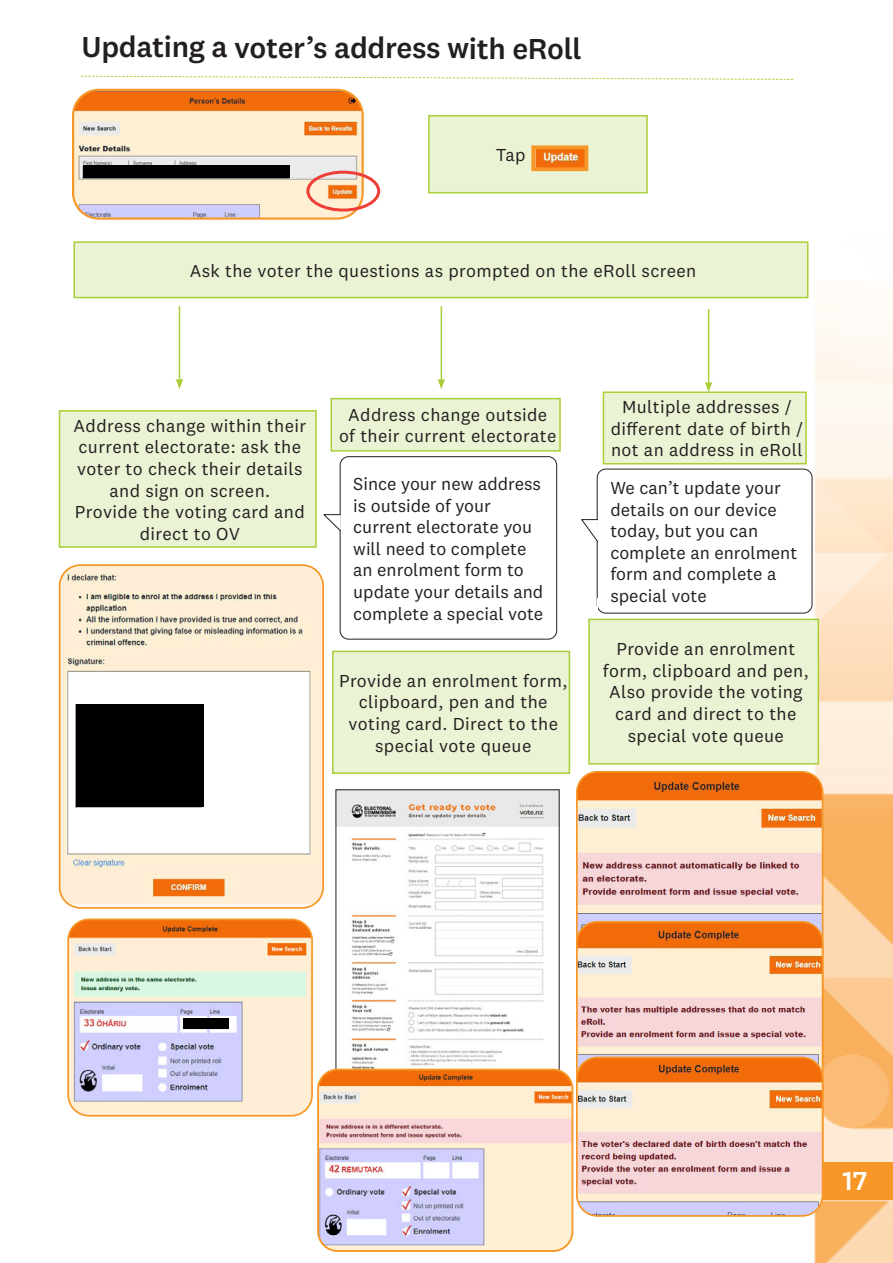
<style>
.page{position:relative;width:893px;height:1263px;background:#fff}
.page>*{position:absolute;margin:0;border:0;box-sizing:border-box;transform-origin:0 0}
.t1{font:500 30px "National 2";letter-spacing:-.015em;color:#231f20}
.t2{font:500 27px "National 2";color:#fff}
.t3{font:18px/21.6px "National 2";letter-spacing:.02em;color:#231f20;text-align:center}
.t4{font:18px/21.6px "National 2";color:#231f20}
</style>
<div class="page">
<img style="left:807px;top:241px;width:86px;height:1022px">
<div style="left:816px;top:1162px;width:77px;height:37px;background:#f79727"></div>
<svg style="left:81px;top:76px;width:713px;height:4px"></svg>
<img style="left:74px;top:91px;width:289px;height:126px">
<div style="left:72px;top:89px;width:292px;height:131px;border:2px solid #f79727;border-radius:26px"></div>
<div style="left:306px;top:171px;width:74px;height:41px;border:3px solid #ee3e35;border-radius:50%"></div>
<div style="left:429px;top:116px;width:218px;height:77px;background:#eaf3d4"></div>
<div style="left:428px;top:115px;width:220px;height:78px;border:2px solid #a9cf38"></div>
<img style="left:536px;top:150px;width:47px;height:16px">
<div style="left:531px;top:145px;width:57px;height:26px;border:4px solid #f79727"></div>
<div style="left:74px;top:242px;width:734px;height:56px;background:#eaf3d4"></div>
<div style="left:74px;top:241px;width:734px;height:57px;border:2px solid #a9cf38"></div>
<hr style="left:179px;top:306px;width:1px;height:75px;background:#a9cf38">
<svg style="left:176px;top:379px;width:7px;height:10px"></svg>
<img style="left:60px;top:567px;width:261px;height:337px">
<div style="left:59px;top:564px;width:265px;height:345px;border:2px solid #f79727;border-radius:21px"></div>
<img style="left:338px;top:791px;width:220px;height:278px">
<div style="left:60px;top:411px;width:256px;height:136px;background:#eaf3d4"></div>
<div style="left:59px;top:410px;width:258px;height:138px;border:2px solid #a9cf38"></div>
<div style="left:331px;top:399px;width:229px;height:52px;background:#eaf3d4"></div>
<div style="left:330px;top:398px;width:231px;height:54px;border:2px solid #a9cf38"></div>
<div style="left:603px;top:392px;width:203px;height:72px;background:#eaf3d4"></div>
<div style="left:603px;top:391px;width:204px;height:73px;border:2px solid #a9cf38"></div>
<div style="left:597px;top:469px;width:215px;height:144px;background:#fff;border-radius:9px"></div>
<div style="left:597px;top:469px;width:215px;height:144px;border:1px solid #231f20;border-radius:9px"></div>
<svg style="left:581px;top:519px;width:18px;height:24px"></svg>
<div style="left:589px;top:619px;width:229px;height:145px;background:#eaf3d4"></div>
<div style="left:588px;top:619px;width:231px;height:146px;border:2px solid #a9cf38"></div>
<hr style="left:441px;top:306px;width:1px;height:75px;background:#a9cf38">
<svg style="left:437px;top:379px;width:8px;height:10px"></svg>
<hr style="left:708px;top:309px;width:1px;height:75px;background:#a9cf38">
<svg style="left:705px;top:382px;width:7px;height:10px"></svg>
<img style="left:578px;top:772px;width:245px;height:150px">
<img style="left:577px;top:922px;width:246px;height:135px">
<img style="left:577px;top:1057px;width:246px;height:159px">
<div style="left:576px;top:1056px;width:247px;height:161px;border:2px solid #f79727;border-radius:21px"></div>
<div style="left:340px;top:456px;width:217px;height:183px;border:1px solid #231f20;border-radius:9px"></div>
<svg style="left:323px;top:514px;width:19px;height:18px"></svg>
<div style="left:333px;top:651px;width:236px;height:122px;background:#eaf3d4"></div>
<div style="left:332px;top:651px;width:238px;height:123px;border:2px solid #a9cf38"></div>
<img style="left:69px;top:921px;width:243px;height:195px">
<div style="left:67px;top:918px;width:246px;height:198px;border:2px solid #f79727;border-radius:21px"></div>
<img style="left:320px;top:1069px;width:252px;height:182px">
<div style="left:317px;top:1069px;width:256px;height:183px;border:2px solid #f79727;border-radius:19px"></div>
<div style="left:83px;top:165px;width:207px;height:13px;background:#000"></div>
<div style="left:76px;top:704px;width:127px;height:103px;background:#000"></div>
<div style="left:183px;top:1018px;width:46px;height:10px;background:#000"></div>
<p class="t1" style="left:82px;top:29px;width:502px">Updating a voter’s address with eRoll</p>
<p class="t3" style="left:190px;top:260px;width:508px">Ask the voter the questions as prompted on the eRoll screen</p>
<p class="t3" style="left:74px;top:415px;width:234px;text-align:left">Address change within their current electorate: ask the</p>
<p class="t3" style="left:77px;top:458px;width:227px">voter to check their details and sign on screen.</p>
<p class="t3" style="left:75px;top:501px;width:231px">Provide the voting card and direct to OV</p>
<p class="t3" style="left:348px;top:404px;width:201px">Address change outside</p>
<p class="t3" style="left:339px;top:425px;width:219px">of their current electorate</p>
<p class="t4" style="left:353px;top:473px;width:189px">Since your new address is outside of your</p>
<p class="t4" style="left:353px;top:516px;width:191px">current electorate you will need to complete an enrolment form to update your details and complete a special vote</p>
<p class="t3" style="left:339px;top:670px;width:230px">Provide an enrolment form, clipboard, pen and the voting card. Direct to the special vote queue</p>
<p class="t3" style="left:611px;top:396px;width:194px">Multiple addresses / different date of birth / not an address in eRoll</p>
<p class="t4" style="left:610px;top:477px;width:189px">We can’t update your details on our device today, but you can complete an enrolment form and complete a special vote</p>
<p class="t3" style="left:603px;top:638px;width:207px">Provide an enrolment form, clipboard and pen,<br>Also provide the voting card and direct to the special vote queue</p>
<h2 class="t2" style="left:842px;top:1164px;width:26px">17</h2>
</div>
